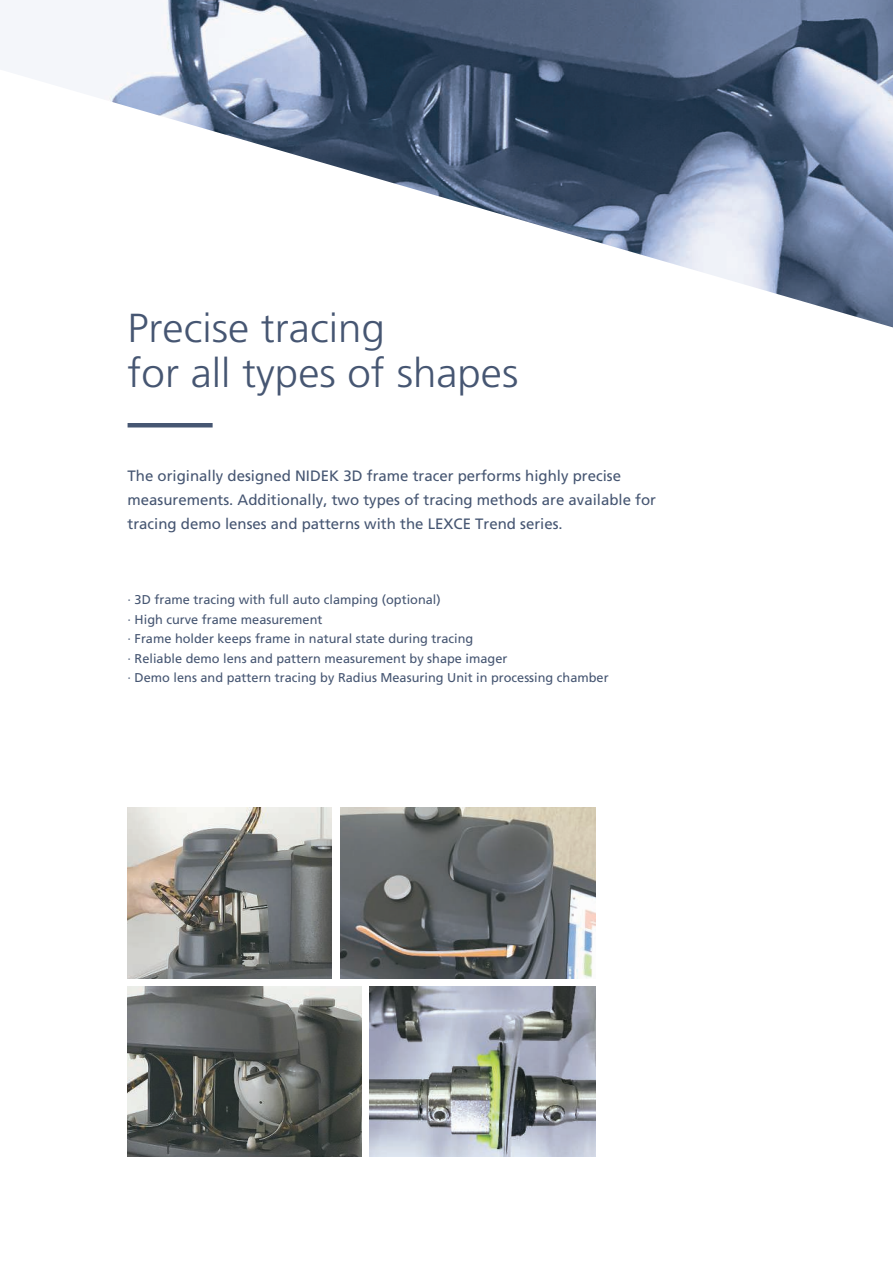
<style>
.page{position:relative;width:893px;height:1263px;background:#fff}
.page>*{position:absolute;margin:0;border:0;box-sizing:border-box;transform-origin:0 0}
.t1{font:300 40.5px/45px "Frutiger";color:#465672;scale:1.04 1}
.t2{font:15px/24px "Frutiger";color:#465672}
.t3{font:12.75px/19.5px "Frutiger";color:#465672}
</style>
<div class="page">
<img style="left:0;top:0;width:893px;height:327px">
<img style="left:128px;top:808px;width:204px;height:170px">
<img style="left:340px;top:808px;width:255px;height:170px">
<img style="left:128px;top:986px;width:233px;height:171px">
<img style="left:370px;top:986px;width:225px;height:171px">
<hr style="left:128px;top:423px;width:85px;height:4px;background:#465672">
<h1 class="t1" style="left:128px;top:309px;width:377px">Precise tracing<br>for all types of shapes</h1>
<p class="t2" style="left:128px;top:464px;width:530px">The originally designed NIDEK 3D frame tracer performs highly precise measurements. Additionally, two types of tracing methods are available for tracing demo lenses and patterns with the LEXCE Trend series.</p>
<p class="t3" style="left:128px;top:591px;width:483px">· 3D frame tracing with full auto clamping (optional)<br>· High curve frame measurement<br>· Frame holder keeps frame in natural state during tracing<br>· Reliable demo lens and pattern measurement by shape imager<br>· Demo lens and pattern tracing by Radius Measuring Unit in processing chamber</p>
</div>
